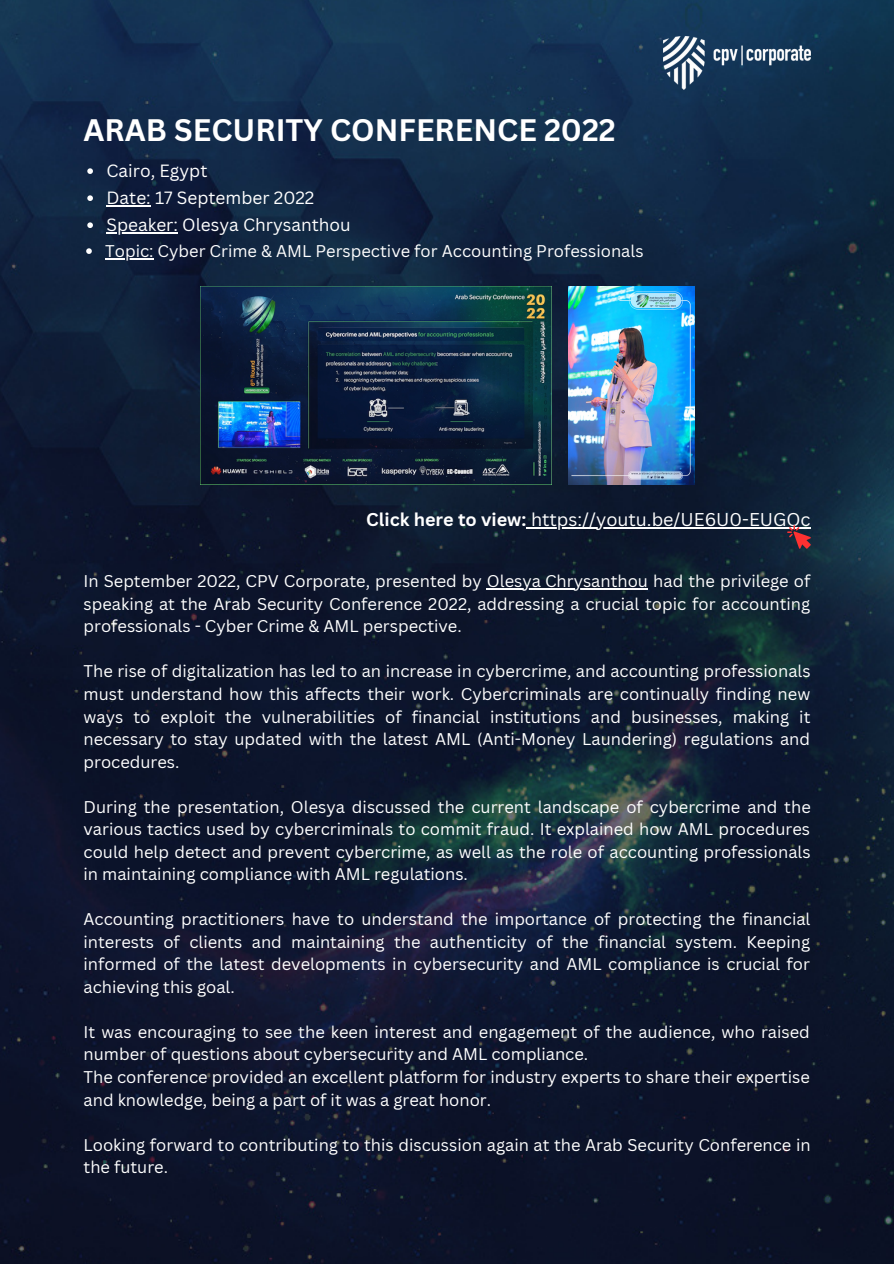
<style>
.page{position:relative;width:894px;height:1264px;background:#fff}
.page>*{position:absolute;margin:0;border:0;box-sizing:border-box;transform-origin:0 0}
.t1{font:700 30.3px "Canva Sans";color:#fff}
.t2{font:18px "Canva Sans";color:#fff}
.t3{font:17.25px/27px "Canva Sans";color:#fff}
.t4{font:16.5px/22.5px "Canva Sans";color:#fff;text-align:justify}
.s1{font-weight:700}
</style>
<div class="page">
<img style="left:0;top:0;width:893px;height:1263px">
<hr style="left:526px;top:527px;width:284px;height:1px;background:#fff">
<svg style="left:787px;top:525px;width:23px;height:23px"></svg>
<img style="left:663px;top:36px;width:147px;height:53px">
<svg style="left:87px;top:168px;width:6px;height:6px"></svg>
<svg style="left:87px;top:195px;width:6px;height:6px"></svg>
<hr style="left:106px;top:205px;width:45px;height:2px;background:#fff">
<svg style="left:87px;top:222px;width:6px;height:6px"></svg>
<hr style="left:106px;top:232px;width:72px;height:2px;background:#fff">
<svg style="left:86px;top:248px;width:6px;height:6px"></svg>
<hr style="left:105px;top:258px;width:48px;height:1px;background:#fff">
<hr style="left:486px;top:588px;width:162px;height:1px;background:#fff">
<img style="left:200px;top:286px;width:351px;height:199px">
<img style="left:568px;top:286px;width:126px;height:199px">
<h1 class="t1" style="left:83px;top:109px;width:533px">ARAB SECURITY CONFERENCE 2022</h1>
<p class="t3" style="left:106px;top:157px;width:246px">Cairo, Egypt<br>Date: 17 September 2022<br>Speaker: Olesya Chrysanthou</p>
<p class="t4" style="left:105px;top:240px;width:539px">Topic: Cyber Crime &amp; AML Perspective for Accounting Professionals</p>
<p class="t2" style="left:366px;top:507px;width:445px"><span class="s1">Click here to view:</span> https://youtu.be/UE6U0-EUGOc</p>
<p class="t4" style="left:83px;top:569px;width:728px">In September 2022, CPV Corporate, presented by Olesya Chrysanthou had the privilege of speaking at the Arab Security Conference 2022, addressing a crucial topic for accounting professionals - Cyber Crime &amp; AML perspective.</p>
<p class="t4" style="left:83px;top:659px;width:728px">The rise of digitalization has led to an increase in cybercrime, and accounting professionals must understand how this affects their work. Cybercriminals are continually finding new ways to exploit the vulnerabilities of financial institutions and businesses, making it necessary to stay updated with the latest AML (Anti-Money Laundering) regulations and procedures.</p>
<p class="t4" style="left:83px;top:795px;width:728px">During the presentation, Olesya discussed the current landscape of cybercrime and the various tactics used by cybercriminals to commit fraud. It explained how AML procedures could help detect and prevent cybercrime, as well as the role of accounting professionals in maintaining compliance with AML regulations.</p>
<p class="t4" style="left:83px;top:907px;width:728px">Accounting practitioners have to understand the importance of protecting the financial interests of clients and maintaining the authenticity of the financial system. Keeping informed of the latest developments in cybersecurity and AML compliance is crucial for achieving this goal.</p>
<p class="t4" style="left:83px;top:1020px;width:727px;text-align:left">It was encouraging to see the keen interest and engagement of the audience, who raised number of questions about cybersecurity and AML compliance.<br>The conference provided an excellent platform for industry experts to share their expertise and knowledge, being a part of it was a great honor.</p>
<p class="t4" style="left:83px;top:1132px;width:728px">Looking forward to contributing to this discussion again at the Arab Security Conference in the future.</p>
</div>
